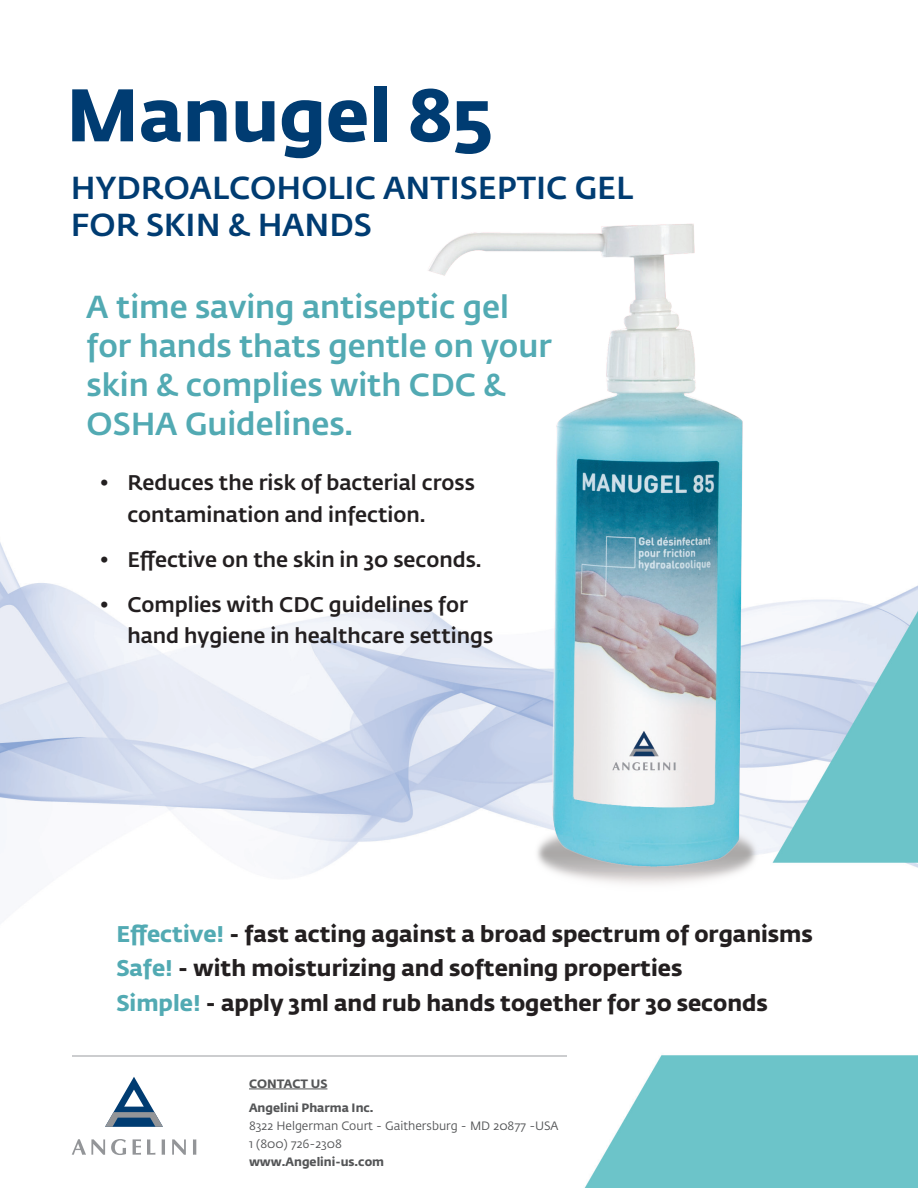
<style>
.page{position:relative;width:918px;height:1188px;background:#fff}
.page>*{position:absolute;margin:0;border:0;box-sizing:border-box;transform-origin:0 0}
.t1{font:700 73.5px "Fedra Sans Pro";color:#003c72}
.t2{font:500 31.5px/39px "Fedra Sans Pro";color:#52aab3}
.t3{font:500 31.5px "Fedra Sans Pro";color:#003c72}
.t4{font:700 22.5px/34.5px "Fedra Sans Pro";color:#231f20}
.t5{font:500 21px/31.5px "Fedra Sans Pro";color:#231f20}
.t6{font:12px "Fedra Sans Pro";color:#545557}
.t7{font:700 12px "Fedra Sans Pro";color:#545557}
.s1{color:#52aab3}
</style>
<div class="page">
<img style="left:0;top:542px;width:918px;height:646px">
<svg style="left:105px;top:1077px;width:58px;height:50px"></svg>
<svg style="left:72px;top:1139px;width:33px;height:16px"></svg>
<svg style="left:111px;top:1139px;width:15px;height:16px"></svg>
<svg style="left:133px;top:1139px;width:8px;height:16px"></svg>
<svg style="left:147px;top:1139px;width:8px;height:16px"></svg>
<svg style="left:162px;top:1139px;width:3px;height:16px"></svg>
<svg style="left:172px;top:1139px;width:14px;height:16px"></svg>
<svg style="left:193px;top:1139px;width:3px;height:16px"></svg>
<hr style="left:249px;top:1089px;width:78px;height:1px;background:#545557">
<hr style="left:72px;top:1055px;width:495px;height:2px;background:#bcbdc0">
<img style="left:417px;top:223px;width:363px;height:679px">
<p class="t1" style="left:66px;top:57px;width:428px">Manugel 85</p>
<p class="t3" style="left:71px;top:164px;width:564px">HYDROALCOHOLIC ANTISEPTIC GEL</p>
<p class="t3" style="left:71px;top:201px;width:303px">FOR SKIN &amp; HANDS</p>
<p class="t2" style="left:87px;top:285px;width:467px">A time saving antiseptic gel for hands thats gentle on your skin &amp; complies with CDC &amp;<br>OSHA Guidelines.</p>
<p class="t5" style="left:127px;top:466px;width:349px;text-indent:-27px">• Reduces the risk of bacterial cross contamination and infection.</p>
<p class="t5" style="left:100px;top:542px;width:383px">• Effective on the skin in 30 seconds.</p>
<p class="t5" style="left:127px;top:587px;width:367px;text-indent:-27px">• Complies with CDC guidelines for hand hygiene in healthcare settings</p>
<p class="t4" style="left:116px;top:915px;width:698px"><span class="s1">Effective!</span> - fast acting against a broad spectrum of organisms</p>
<p class="t4" style="left:116px;top:949px;width:653px"><span class="s1">Safe!</span> - with moisturizing and softening properties<br><span class="s1">Simple!</span> - apply 3ml and rub hands together for 30 seconds</p>
<p class="t7" style="left:249px;top:1074px;width:80px">CONTACT US</p>
<p class="t7" style="left:249px;top:1099px;width:126px">Angelini Pharma Inc.</p>
<p class="t6" style="left:249px;top:1118px;width:311px">8322 Helgerman Court - Gaithersburg - MD 20877 -USA</p>
<p class="t6" style="left:249px;top:1136px;width:95px">1 (800) 726-2308</p>
<p class="t7" style="left:249px;top:1153px;width:137px">www.Angelini-us.com</p>
</div>
